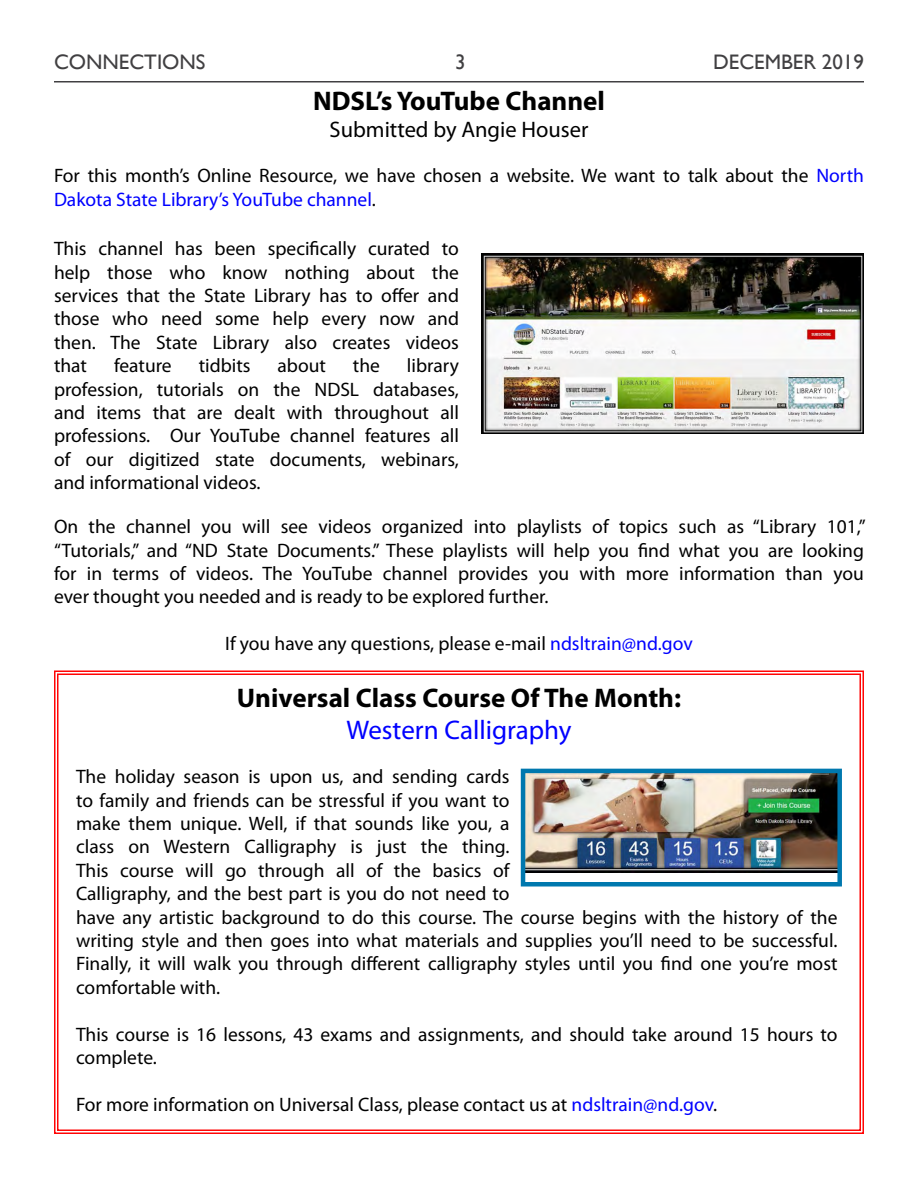
<style>
.page{position:relative;width:918px;height:1188px;background:#fff}
.page>*{position:absolute;margin:0;border:0;box-sizing:border-box;transform-origin:0 0}
.t1{font:700 27px "Myriad Pro";color:#000}
.t2{font:27px "Myriad Pro";color:#00f}
.t3{font:22.5px "Myriad Pro";color:#000}
.t4{font:21px "Gill Sans";color:#414042}
.t5{font:19.5px/23.4px "Myriad Pro";color:#000;text-align:justify}
.s1{color:#00f}
</style>
<div class="page">
<hr style="left:54px;top:81px;width:810px;height:1px;background:#414042">
<img style="left:482px;top:254px;width:382px;height:180px">
<svg style="left:54px;top:670px;width:810px;height:464px"></svg>
<img style="left:526px;top:774px;width:311px;height:98px">
<div style="left:521px;top:769px;width:321px;height:118px;border:4px solid #0078ae"></div>
<p class="t4" style="left:54px;top:49px;width:153px">CONNECTIONS</p>
<p class="t4" style="left:455px;top:49px;width:12px">3</p>
<p class="t4" style="left:713px;top:49px;width:152px">DECEMBER 2019</p>
<h1 class="t1" style="left:313px;top:84px;width:293px">NDSL’s YouTube Channel</h1>
<p class="t3" style="left:330px;top:116px;width:260px">Submitted by Angie Houser</p>
<p class="t5" style="left:54px;top:164px;width:811px">For this month’s Online Resource, we have chosen a website. We want to talk about the <span class="s1">North<br>Dakota State Library’s YouTube channel</span>.</p>
<p class="t5" style="left:54px;top:237px;width:407px">This channel has been specifically curated to help those who know nothing about the services that the State Library has to offer and those who need some help every now and then. The State Library also creates videos that</p>
<p class="t5" style="left:114px;top:354px;width:59px">feature</p>
<p class="t5" style="left:199px;top:354px;width:53px">tidbits</p>
<p class="t5" style="left:278px;top:354px;width:50px">about</p>
<p class="t5" style="left:353px;top:354px;width:29px">the</p>
<p class="t5" style="left:54px;top:354px;width:406px;text-indent:353px">library profession, tutorials on the NDSL databases, and items that are dealt with throughout all professions. Our YouTube channel features all of our digitized state documents, webinars, and informational videos.</p>
<p class="t5" style="left:54px;top:515px;width:813px">On the channel you will see videos organized into playlists of topics such as “Library 101,” “Tutorials,” and “ND State Documents.” These playlists will help you find what you are looking for in terms of videos. The YouTube channel provides you with more information than you ever thought you needed and is ready to be explored further.</p>
<p class="t5" style="left:225px;top:632px;width:469px">If you have any questions, please e-mail <span class="s1">ndsltrain@nd.gov</span></p>
<h1 class="t1" style="left:237px;top:680px;width:446px">Universal Class Course Of The Month:</h1>
<h1 class="t2" style="left:346px;top:713px;width:227px">Western Calligraphy</h1>
<p class="t5" style="left:76px;top:765px;width:435px">The holiday season is upon us, and sending cards to family and friends can be stressful if you want to make them unique. Well, if that sounds like you, a class on Western Calligraphy is just the thing.<br>This course will go through all of the basics of Calligraphy, and the best part is you do not need to</p>
<p class="t5" style="left:76px;top:905px;width:763px">have any artistic background to do this course. The course begins with the history of the writing style and then goes into what materials and supplies you’ll need to be successful.<br>Finally, it will walk you through different calligraphy styles until you find one you’re most comfortable with.</p>
<p class="t5" style="left:76px;top:1022px;width:763px">This course is 16 lessons, 43 exams and assignments, and should take around 15 hours to complete.</p>
<p class="t5" style="left:76px;top:1092px;width:643px">For more information on Universal Class, please contact us at <span class="s1">ndsltrain@nd.gov</span>.</p>
</div>
